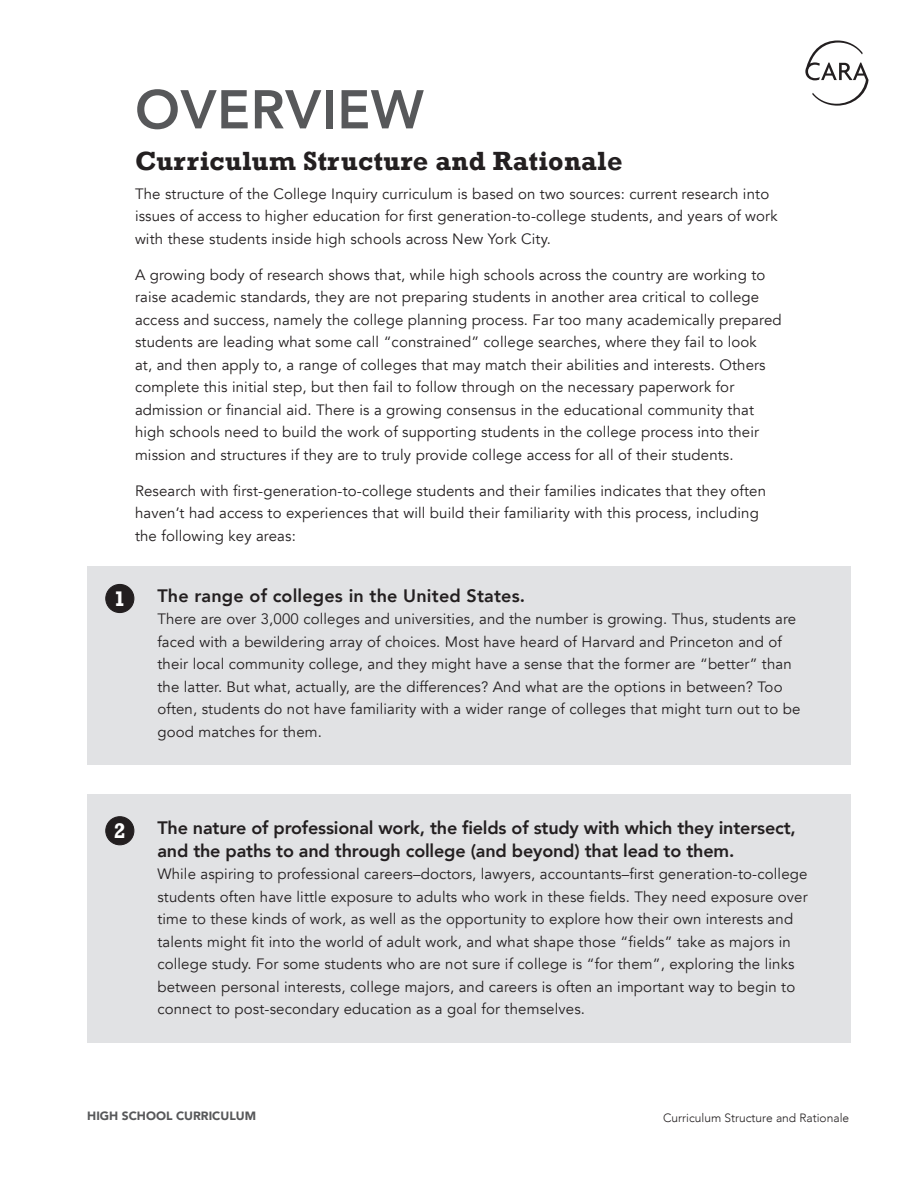
<style>
.page{position:relative;width:918px;height:1188px;background:#fff}
.page>*{position:absolute;margin:0;border:0;box-sizing:border-box;transform-origin:0 0}
.t1{font:800 54px "Avenir";letter-spacing:.01em;color:#57585a}
.Activity_Body_Copy{font:700 27px "Rockwell";letter-spacing:.01em;color:#231f20}
.t2{font:700 21.75px "Rockwell";color:#fff}
.Activity_Body_Copy-2{font:800 18px/22.5px "Avenir";letter-spacing:-.01em;color:#231f20}
.Activity_Body_Copy-3{font:800 18px "Avenir";letter-spacing:.01em;color:#231f20}
.Activity_Body_Copy-4{font:15px/22.5px "Avenir";letter-spacing:.01em;color:#231f20}
.t3{font:300 12px "Avenir";color:#231f20}
.t4{font:900 12px "Avenir";color:#57585a}
</style>
<div class="page">
<div style="left:87px;top:566px;width:763px;height:199px;background:#e1e2e4"></div>
<svg style="left:805px;top:40px;width:64px;height:66px"></svg>
<div style="left:106px;top:584px;width:28px;height:29px;background:#231f20;border-radius:50%"></div>
<div style="left:105px;top:584px;width:29px;height:29px;border:1px solid #231f20;border-radius:50%"></div>
<div style="left:87px;top:795px;width:763px;height:248px;background:#e1e2e4"></div>
<div style="left:106px;top:817px;width:28px;height:28px;background:#231f20;border-radius:50%"></div>
<div style="left:105px;top:816px;width:29px;height:29px;border:1px solid #231f20;border-radius:50%"></div>
<p class="t1" style="left:135px;top:60px;width:290px">OVERVIEW</p>
<p class="Activity_Body_Copy" style="left:135px;top:144px;width:489px">Curriculum Structure and Rationale</p>
<p class="Activity_Body_Copy-4" style="left:135px;top:183px;width:644px">The structure of the College Inquiry curriculum is based on two sources: current research into issues of access to higher education for first generation-to-college students, and years of work with these students inside high schools across New York City.</p>
<p class="Activity_Body_Copy-4" style="left:135px;top:264px;width:648px">A growing body of research shows that, while high schools across the country are working to raise academic standards, they are not preparing students in another area critical to college access and success, namely the college planning process. Far too many academically prepared students are leading what some call “constrained” college searches, where they fail to look<br>at, and then apply to, a range of colleges that may match their abilities and interests. Others complete this initial step, but then fail to follow through on the necessary paperwork for admission or financial aid. There is a growing consensus in the educational community that high schools need to build the work of supporting students in the college process into their mission and structures if they are to truly provide college access for all of their students.</p>
<p class="Activity_Body_Copy-4" style="left:135px;top:480px;width:633px">Research with first-generation-to-college students and their families indicates that they often haven’t had access to experiences that will build their familiarity with this process, including the following key areas:</p>
<p class="t2" style="left:114px;top:586px;width:13px">1</p>
<p class="Activity_Body_Copy-3" style="left:157px;top:579px;width:369px">The range of colleges in the United States.</p>
<p class="Activity_Body_Copy-4" style="left:157px;top:608px;width:644px">There are over 3,000 colleges and universities, and the number is growing. Thus, students are faced with a bewildering array of choices. Most have heard of Harvard and Princeton and of their local community college, and they might have a sense that the former are “better” than the latter. But what, actually, are the differences? And what are the options in between? Too often, students do not have familiarity with a wider range of colleges that might turn out to be good matches for them.</p>
<p class="t2" style="left:114px;top:818px;width:13px">2</p>
<p class="Activity_Body_Copy-2" style="left:157px;top:815px;width:640px">The nature of professional work, the fields of study with which they intersect, and the paths to and through college (and beyond) that lead to them.</p>
<p class="Activity_Body_Copy-4" style="left:157px;top:863px;width:652px">While aspiring to professional careers–doctors, lawyers, accountants–first generation-to-college students often have little exposure to adults who work in these fields. They need exposure over time to these kinds of work, as well as the opportunity to explore how their own interests and talents might fit into the world of adult work, and what shape those “fields” take as majors in college study. For some students who are not sure if college is “for them”, exploring the links between personal interests, college majors, and careers is often an important way to begin to connect to post-secondary education as a goal for themselves.</p>
<p class="t4" style="left:87px;top:1106px;width:170px">HIGH SCHOOL CURRICULUM</p>
<p class="t3" style="left:663px;top:1110px;width:188px">Curriculum Structure and Rationale</p>
</div>
